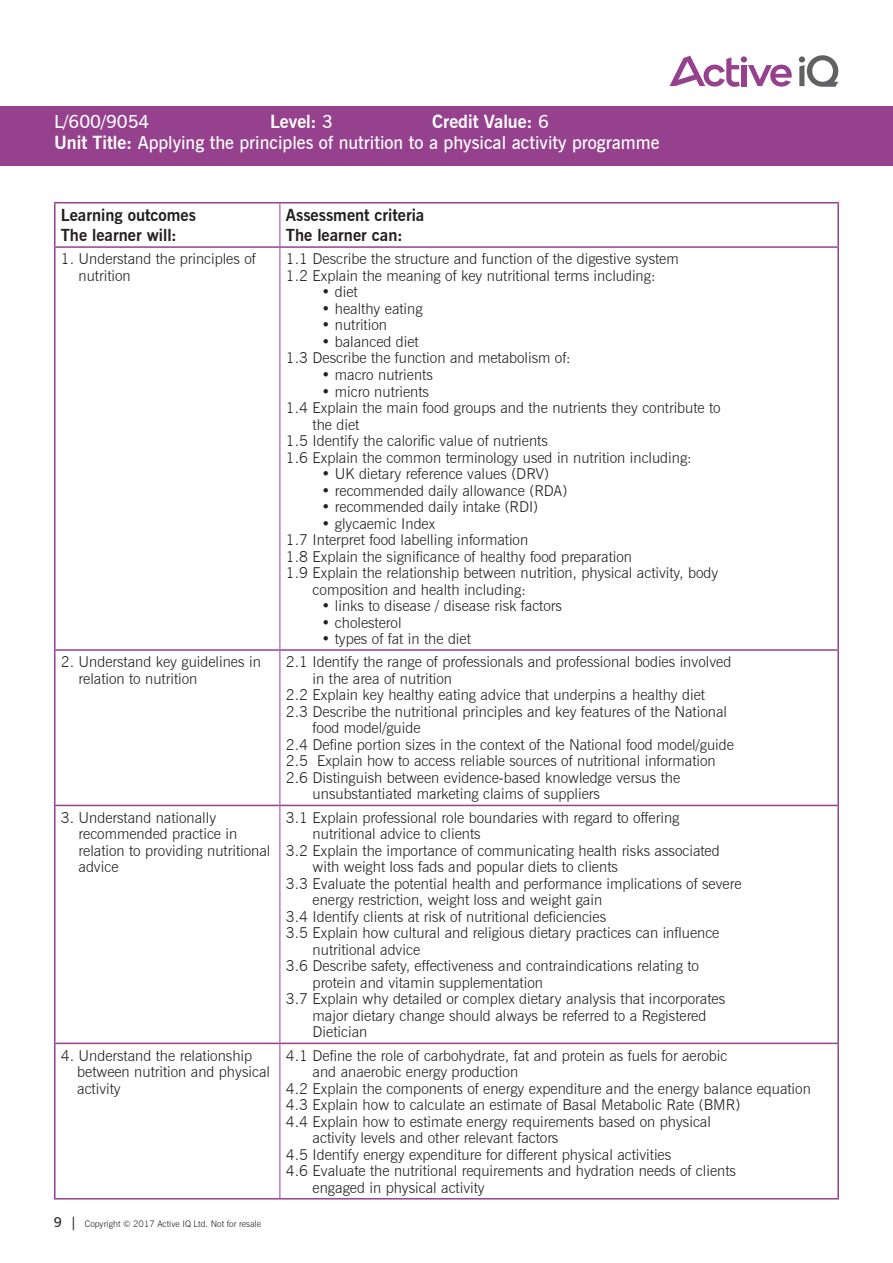
<style>
.page{position:relative;width:893px;height:1263px;background:#fff}
.page>*{position:absolute;margin:0;border:0;box-sizing:border-box;transform-origin:0 0}
.t1{font:600 18px/21.6px "News Gothic BT";color:#fff}
.t2{font:700 18px "News Gothic BT";color:#fff}
.t3{font:700 16.5px/19.8px "News Gothic BT";color:#231f20}
.t4{font:300 15px/16.5px "News Gothic BT";color:#231f20}
.t5{font:300 9px "News Gothic BT";color:#231f20}
.s1{font-weight:700}
.s2{font-weight:600}
.s3{font-weight:600;font-size:13.5px}
</style>
<div class="page">
<div style="left:0;top:106px;width:893px;height:60px;background:#96418e"></div>
<div style="left:741px;top:65px;width:5px;height:21px;background:#96418e"></div>
<svg style="left:748px;top:65px;width:44px;height:22px"></svg>
<div style="left:741px;top:56px;width:6px;height:7px;background:#96418e;border-radius:50%"></div>
<svg style="left:799px;top:55px;width:39px;height:32px"></svg>
<svg style="left:669px;top:56px;width:71px;height:31px"></svg>
<hr style="left:54px;top:202px;width:226px;height:1px;background:#96418e">
<hr style="left:54px;top:203px;width:2px;height:43px;background:#96418e">
<hr style="left:280px;top:202px;width:559px;height:1px;background:#96418e">
<hr style="left:837px;top:203px;width:2px;height:43px;background:#96418e">
<hr style="left:54px;top:246px;width:226px;height:2px;background:#96418e">
<hr style="left:54px;top:248px;width:2px;height:401px;background:#96418e">
<hr style="left:280px;top:246px;width:559px;height:2px;background:#96418e">
<hr style="left:837px;top:248px;width:2px;height:401px;background:#96418e">
<hr style="left:54px;top:649px;width:226px;height:2px;background:#96418e">
<hr style="left:54px;top:651px;width:2px;height:154px;background:#96418e">
<hr style="left:280px;top:649px;width:559px;height:2px;background:#96418e">
<hr style="left:837px;top:651px;width:2px;height:154px;background:#96418e">
<hr style="left:54px;top:805px;width:226px;height:1px;background:#96418e">
<hr style="left:54px;top:806px;width:2px;height:236px;background:#96418e">
<hr style="left:280px;top:805px;width:559px;height:1px;background:#96418e">
<hr style="left:837px;top:806px;width:2px;height:236px;background:#96418e">
<hr style="left:54px;top:1042px;width:226px;height:2px;background:#96418e">
<hr style="left:54px;top:1044px;width:2px;height:154px;background:#96418e">
<hr style="left:280px;top:1042px;width:559px;height:2px;background:#96418e">
<hr style="left:837px;top:1044px;width:2px;height:154px;background:#96418e">
<hr style="left:54px;top:1198px;width:226px;height:1px;background:#96418e">
<hr style="left:280px;top:1198px;width:559px;height:1px;background:#96418e">
<hr style="left:280px;top:203px;width:1px;height:43px;background:#96418e">
<hr style="left:280px;top:248px;width:1px;height:401px;background:#96418e">
<hr style="left:280px;top:651px;width:1px;height:154px;background:#96418e">
<hr style="left:280px;top:806px;width:1px;height:236px;background:#96418e">
<hr style="left:280px;top:1044px;width:1px;height:154px;background:#96418e">
<p class="t1" style="left:54px;top:111px;width:607px;text-indent:378px"><span class="s1">Credit Value:</span> 6<br><span class="s1">Unit Title:</span> Applying the principles of nutrition to a physical activity programme</p>
<p class="t1" style="left:54px;top:111px;width:97px">L/600/9054</p>
<p class="t2" style="left:270px;top:111px;width:65px">Level: <span class="s2">3</span></p>
<p class="t3" style="left:61px;top:205px;width:137px">Learning outcomes<br>The learner will:</p>
<p class="t3" style="left:286px;top:205px;width:140px">Assessment criteria<br>The learner can:</p>
<p class="t4" style="left:79px;top:251px;width:179px;text-indent:-18px">1. Understand the principles of nutrition</p>
<p class="t4" style="left:286px;top:251px;width:394px">1.1 Describe the structure and function of the digestive system<br>1.2 Explain the meaning of key nutritional terms including:</p>
<p class="t4" style="left:322px;top:284px;width:38px">• diet</p>
<p class="t4" style="left:322px;top:300px;width:103px">• healthy eating</p>
<p class="t4" style="left:322px;top:317px;width:67px">• nutrition</p>
<p class="t4" style="left:286px;top:333px;width:286px;text-indent:36px">• balanced diet<br>1.3 Describe the function and metabolism of:</p>
<p class="t4" style="left:322px;top:366px;width:113px">• macro nutrients</p>
<p class="t4" style="left:322px;top:383px;width:109px">• micro nutrients</p>
<p class="t4" style="left:286px;top:399px;width:436px">1.4 Explain the main food groups and the nutrients they contribute to</p>
<p class="t4" style="left:313px;top:416px;width:48px">the diet</p>
<p class="t4" style="left:286px;top:432px;width:263px">1.5 Identify the calorific value of nutrients</p>
<p class="t4" style="left:286px;top:449px;width:407px">1.6 Explain the common terminology used in nutrition including:</p>
<p class="t4" style="left:322px;top:465px;width:229px">• UK dietary reference values (DRV)</p>
<p class="t4" style="left:322px;top:482px;width:247px">• recommended daily allowance (RDA)</p>
<p class="t4" style="left:322px;top:498px;width:218px">• recommended daily intake (RDI)</p>
<p class="t4" style="left:322px;top:515px;width:115px">• glycaemic Index</p>
<p class="t4" style="left:286px;top:531px;width:244px">1.7 Interpret food labelling information</p>
<p class="t4" style="left:286px;top:548px;width:348px">1.8 Explain the significance of healthy food preparation</p>
<p class="t4" style="left:286px;top:564px;width:434px">1.9 Explain the relationship between nutrition, physical activity, body</p>
<p class="t4" style="left:313px;top:581px;width:215px">composition and health including:</p>
<p class="t4" style="left:322px;top:597px;width:242px">• links to disease / disease risk factors</p>
<p class="t4" style="left:322px;top:614px;width:81px">• cholesterol</p>
<p class="t4" style="left:322px;top:630px;width:151px">• types of fat in the diet</p>
<p class="t4" style="left:79px;top:654px;width:184px;text-indent:-18px">2. Understand key guidelines in relation to nutrition</p>
<p class="t4" style="left:286px;top:654px;width:447px">2.1 Identify the range of professionals and professional bodies involved</p>
<p class="t4" style="left:313px;top:670px;width:141px">in the area of nutrition</p>
<p class="t4" style="left:286px;top:687px;width:421px">2.2 Explain key healthy eating advice that underpins a healthy diet</p>
<p class="t4" style="left:286px;top:703px;width:443px">2.3 Describe the nutritional principles and key features of the National</p>
<p class="t4" style="left:313px;top:720px;width:109px">food model/guide</p>
<p class="t4" style="left:286px;top:736px;width:449px">2.4 Define portion sizes in the context of the National food model/guide</p>
<p class="t4" style="left:286px;top:753px;width:431px">2.5 Explain how to access reliable sources of nutritional information</p>
<p class="t4" style="left:286px;top:769px;width:396px">2.6 Distinguish between evidence-based knowledge versus the</p>
<p class="t4" style="left:313px;top:786px;width:289px">unsubstantiated marketing claims of suppliers</p>
<p class="t4" style="left:79px;top:809px;width:193px;text-indent:-18px">3. Understand nationally recommended practice in relation to providing nutritional advice</p>
<p class="t4" style="left:286px;top:809px;width:395px">3.1 Explain professional role boundaries with regard to offering</p>
<p class="t4" style="left:313px;top:826px;width:169px">nutritional advice to clients</p>
<p class="t4" style="left:286px;top:842px;width:435px">3.2 Explain the importance of communicating health risks associated</p>
<p class="t4" style="left:313px;top:859px;width:307px">with weight loss fads and popular diets to clients</p>
<p class="t4" style="left:286px;top:875px;width:457px">3.3 Evaluate the potential health and performance implications of severe</p>
<p class="t4" style="left:313px;top:892px;width:291px">energy restriction, weight loss and weight gain</p>
<p class="t4" style="left:286px;top:908px;width:322px">3.4 Identify clients at risk of nutritional deficiencies</p>
<p class="t4" style="left:286px;top:925px;width:435px">3.5 Explain how cultural and religious dietary practices can influence</p>
<p class="t4" style="left:313px;top:941px;width:109px">nutritional advice</p>
<p class="t4" style="left:286px;top:958px;width:415px">3.6 Describe safety, effectiveness and contraindications relating to</p>
<p class="t4" style="left:313px;top:974px;width:232px">protein and vitamin supplementation</p>
<p class="t4" style="left:286px;top:991px;width:441px">3.7 Explain why detailed or complex dietary analysis that incorporates</p>
<p class="t4" style="left:313px;top:1007px;width:395px">major dietary change should always be referred to a Registered</p>
<p class="t4" style="left:313px;top:1024px;width:56px">Dietician</p>
<p class="t4" style="left:77px;top:1047px;width:194px;text-indent:-16px">4. Understand the relationship between nutrition and physical activity</p>
<p class="t4" style="left:286px;top:1047px;width:443px">4.1 Define the role of carbohydrate, fat and protein as fuels for aerobic</p>
<p class="t4" style="left:313px;top:1063px;width:207px">and anaerobic energy production</p>
<p class="t4" style="left:286px;top:1080px;width:526px">4.2 Explain the components of energy expenditure and the energy balance equation</p>
<p class="t4" style="left:286px;top:1096px;width:456px">4.3 Explain how to calculate an estimate of Basal Metabolic Rate (BMR)</p>
<p class="t4" style="left:286px;top:1113px;width:426px">4.4 Explain how to estimate energy requirements based on physical</p>
<p class="t4" style="left:313px;top:1129px;width:247px">activity levels and other relevant factors</p>
<p class="t4" style="left:286px;top:1146px;width:387px">4.5 Identify energy expenditure for different physical activities</p>
<p class="t4" style="left:286px;top:1162px;width:452px">4.6 Evaluate the nutritional requirements and hydration needs of clients</p>
<p class="t4" style="left:313px;top:1179px;width:174px">engaged in physical activity</p>
<p class="t5" style="left:54px;top:1218px;width:209px"><span class="s3">9 |</span> Copyright © 2017 Active IQ Ltd. Not for resale</p>
</div>
